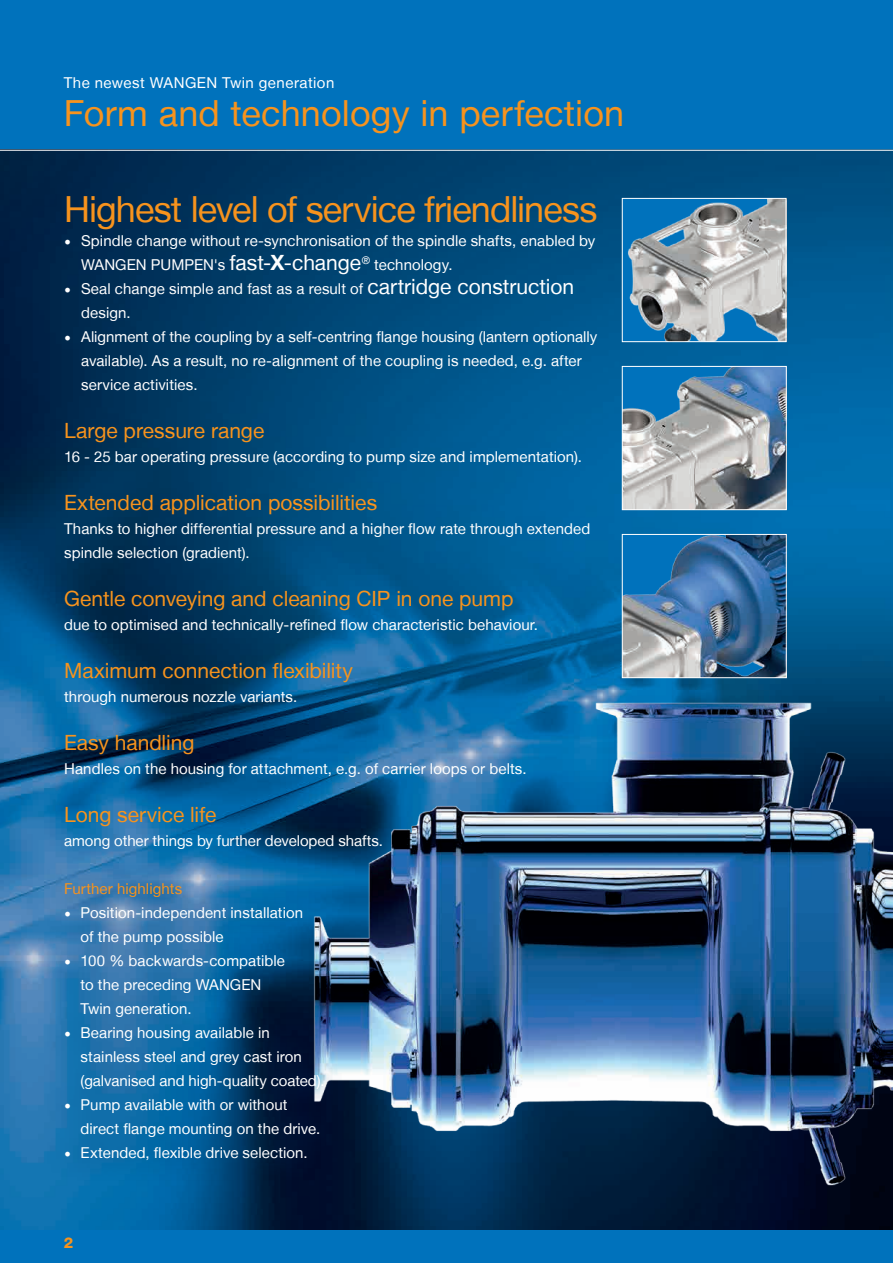
<style>
.page{position:relative;width:893px;height:1263px;background:#fff}
.page>*{position:absolute;margin:0;border:0;box-sizing:border-box;transform-origin:0 0}
.t1{font:36px "Helvetica Neue LT";letter-spacing:-.015em;color:#f7931d}
.t2{font:36px "Helvetica Neue LT";letter-spacing:.005em;color:#f7931d}
.t3{font:21px "Helvetica Neue LT";color:#f7931d}
.t4{font:15px/24px "Helvetica Neue LT";letter-spacing:.005em;color:#fff}
.t5{font:15px "Helvetica Neue LT";letter-spacing:.03em;color:#fff}
.t6{font:15px "Helvetica Neue LT";letter-spacing:.005em;color:#f7931d}
.t7{font:800 15px "Helvetica Neue LT";color:#f7931d}
.s1{font-family:"Minion Pro";font-size:18px}
.s2{font-size:21px}
.s3{font-weight:700;font-size:21px}
</style>
<div class="page">
<div style="left:0;top:0;width:893px;height:151px;background:#0072bc"></div>
<div style="left:0;top:1230px;width:893px;height:33px;background:#0072bc"></div>
<img style="left:0;top:151px;width:893px;height:1078px">
<img style="left:281px;top:650px;width:612px;height:579px">
<hr style="left:0;top:150px;width:893px;height:1px;background:#fff">
<svg style="left:43px;top:862px;width:300px;height:319px"></svg>
<img style="left:624px;top:200px;width:160px;height:140px">
<div style="left:622px;top:198px;width:164px;height:144px;border:1px solid #fff"></div>
<img style="left:624px;top:368px;width:161px;height:140px">
<div style="left:622px;top:366px;width:165px;height:144px;border:1px solid #fff"></div>
<img style="left:624px;top:536px;width:161px;height:140px">
<div style="left:622px;top:534px;width:165px;height:144px;border:1px solid #fff"></div>
<p class="t5" style="left:64px;top:74px;width:272px">The newest WANGEN Twin generation</p>
<h1 class="t2" style="left:64px;top:91px;width:562px">Form and technology in perfection</h1>
<h1 class="t1" style="left:64px;top:188px;width:535px">Highest level of service friendliness</h1>
<p class="t4" style="left:81px;top:228px;width:516px;text-indent:-17px"><span class="s1">•</span> Spindle change without re-synchronisation of the spindle shafts, enabled by<br>WANGEN PUMPEN's <span class="s2">fast-</span><span class="s3">X</span><span class="s2">-change</span><sup>®</sup> technology.</p>
<p class="t4" style="left:81px;top:276px;width:494px;text-indent:-17px"><span class="s1">•</span> Seal change simple and fast as a result of <span class="s2">cartridge construction </span>design.</p>
<p class="t4" style="left:81px;top:324px;width:518px;text-indent:-17px"><span class="s1">•</span> Alignment of the coupling by a self-centring flange housing (lantern optionally available). As a result, no re-alignment of the coupling is needed, e.g. after service activities.</p>
<h2 class="t3" style="left:64px;top:418px;width:202px">Large pressure range</h2>
<p class="t4" style="left:64px;top:444px;width:519px">16 - 25 bar operating pressure (according to pump size and implementation).</p>
<h2 class="t3" style="left:64px;top:490px;width:315px">Extended application possibilities</h2>
<p class="t4" style="left:64px;top:516px;width:528px">Thanks to higher differential pressure and a higher flow rate through extended spindle selection (gradient).</p>
<h2 class="t3" style="left:64px;top:586px;width:451px">Gentle conveying and cleaning CIP in one pump</h2>
<p class="t4" style="left:64px;top:612px;width:475px">due to optimised and technically-refined flow characteristic behaviour.</p>
<h2 class="t3" style="left:64px;top:658px;width:290px">Maximum connection flexibility</h2>
<p class="t4" style="left:64px;top:684px;width:235px">through numerous nozzle variants.</p>
<h2 class="t3" style="left:64px;top:730px;width:132px">Easy handling</h2>
<p class="t4" style="left:64px;top:756px;width:464px">Handles on the housing for attachment, e.g. of carrier loops or belts.</p>
<h2 class="t3" style="left:64px;top:802px;width:154px">Long service life</h2>
<p class="t4" style="left:64px;top:828px;width:320px">among other things by further developed shafts.</p>
<p class="t6" style="left:64px;top:880px;width:120px">Further highlights</p>
<p class="t4" style="left:81px;top:900px;width:224px;text-indent:-16px"><span class="s1">•</span> Position-independent installation of the pump possible</p>
<p class="t4" style="left:81px;top:948px;width:206px;text-indent:-16px"><span class="s1">•</span> 100 % backwards-compatible to the preceding WANGEN<br>Twin generation.</p>
<p class="t4" style="left:81px;top:1020px;width:245px;text-indent:-16px"><span class="s1">•</span> Bearing housing available in stainless steel and grey cast iron (galvanised and high-quality coated).</p>
<p class="t4" style="left:81px;top:1092px;width:241px;text-indent:-16px"><span class="s1">•</span> Pump available with or without direct flange mounting on the drive.</p>
<p class="t4" style="left:64px;top:1140px;width:245px"><span class="s1">•</span> Extended, flexible drive selection.</p>
<p class="t7" style="left:64px;top:1233px;width:11px">2</p>
</div>
